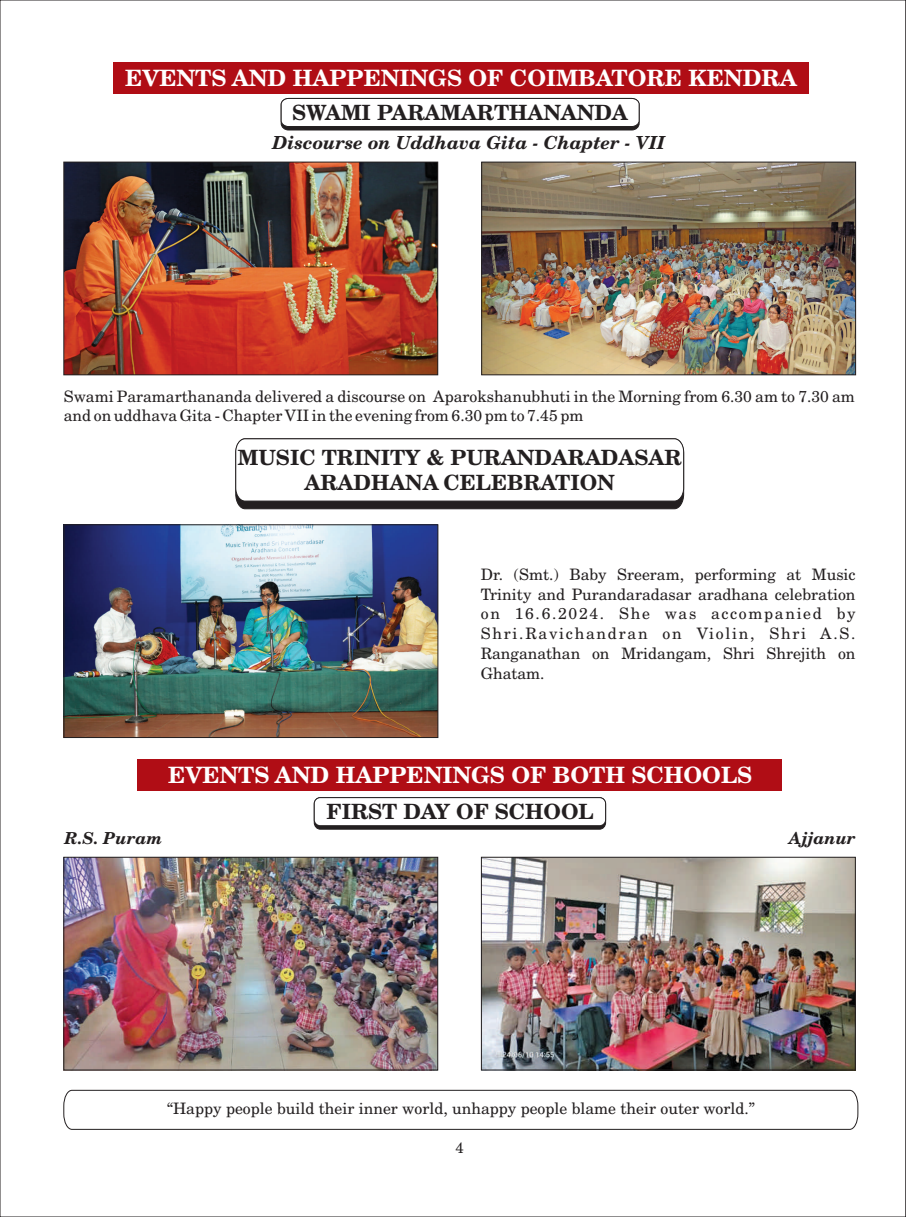
<style>
.page{position:relative;width:906px;height:1217px;background:#fff}
.page>*{position:absolute;margin:0;border:0;box-sizing:border-box;transform-origin:0 0}
.t1{font:700 22.5px "New Century Schlbk";color:#fff}
.t2{font:700 21px/25.8px "New Century Schlbk";color:#231f20;text-align:center}
.t3{font:italic 700 18px "New Century Schlbk";color:#231f20}
.t4{font:italic 700 16.5px "New Century Schlbk";color:#231f20}
.t5{font:15.75px/19.8px "New Century Schlbk";color:#231f20}
.t6{font:15px "New Century Schlbk";color:#231f20}
</style>
<div class="page">
<svg style="left:905px;top:0;width:1px;height:1216px"></svg>
<div style="left:113px;top:62px;width:695px;height:32px;background:#b00d15"></div>
<div style="left:281px;top:98px;width:358px;height:32px;background:#231f20;border:1px solid #231f20;border-radius:7px"></div>
<svg style="left:280px;top:98px;width:360px;height:29px;background:#eee"></svg>
<img style="left:66px;top:164px;width:370px;height:209px">
<div style="left:64px;top:162px;width:374px;height:213px;border:1px solid #231f20"></div>
<img style="left:483px;top:164px;width:370px;height:209px">
<div style="left:481px;top:162px;width:374px;height:213px;border:1px solid #231f20"></div>
<svg style="left:235px;top:438px;width:449px;height:71px"></svg>
<img style="left:66px;top:526px;width:370px;height:209px">
<div style="left:64px;top:524px;width:374px;height:213px;border:1px solid #231f20"></div>
<div style="left:137px;top:758px;width:645px;height:32px;background:#b00d15"></div>
<div style="left:314px;top:797px;width:292px;height:32px;background:linear-gradient(to right,#433f40,#444041);border:1px solid #231f20;border-radius:6px"></div>
<div style="left:314px;top:797px;width:292px;height:28px;background:#fff;border:1px solid #231f20;border-radius:6px"></div>
<img style="left:66px;top:858px;width:370px;height:209px">
<div style="left:64px;top:856px;width:374px;height:213px;border:1px solid #231f20"></div>
<img style="left:483px;top:858px;width:370px;height:209px">
<div style="left:481px;top:856px;width:374px;height:213px;border:1px solid #231f20"></div>
<svg style="left:63px;top:1089px;width:795px;height:40px"></svg>
<h1 class="t1" style="left:125px;top:68px;width:673px">EVENTS AND HAPPENINGS OF COIMBATORE KENDRA</h1>
<h2 class="t2" style="left:292px;top:101px;width:337px">SWAMI PARAMARTHANANDA</h2>
<p class="t3" style="left:272px;top:135px;width:394px">Discourse on Uddhava Gita - Chapter - VII</p>
<p class="t5" style="left:64px;top:387px;width:792px">Swami Paramarthananda delivered a discourse on Aparokshanubhuti in the Morning from 6.30 am to 7.30 am and on uddhava Gita - Chapter VII in the evening from 6.30 pm to 7.45 pm</p>
<h2 class="t2" style="left:238px;top:446px;width:445px">MUSIC TRINITY &amp; PURANDARADASAR<br>ARADHANA CELEBRATION</h2>
<p class="t5" style="left:481px;top:565px;width:376px;text-align:justify">Dr. (Smt.) Baby Sreeram, performing at Music Trinity and Purandaradasar aradhana celebration on 16.6.2024. She was accompanied by Shri.Ravichandran on Violin, Shri A.S.<br>Ranganathan on Mridangam, Shri Shrejith on Ghatam.</p>
<h1 class="t1" style="left:168px;top:765px;width:585px">EVENTS AND HAPPENINGS OF BOTH SCHOOLS</h1>
<h2 class="t2" style="left:327px;top:800px;width:268px">FIRST DAY OF SCHOOL</h2>
<p class="t4" style="left:65px;top:830px;width:99px">R.S. Puram</p>
<p class="t4" style="left:789px;top:830px;width:68px">Ajjanur</p>
<p class="t5" style="left:167px;top:1099px;width:589px">“Happy people build their inner world, unhappy people blame their outer world.”</p>
<p class="t6" style="left:455px;top:1140px;width:10px">4</p>
</div>
